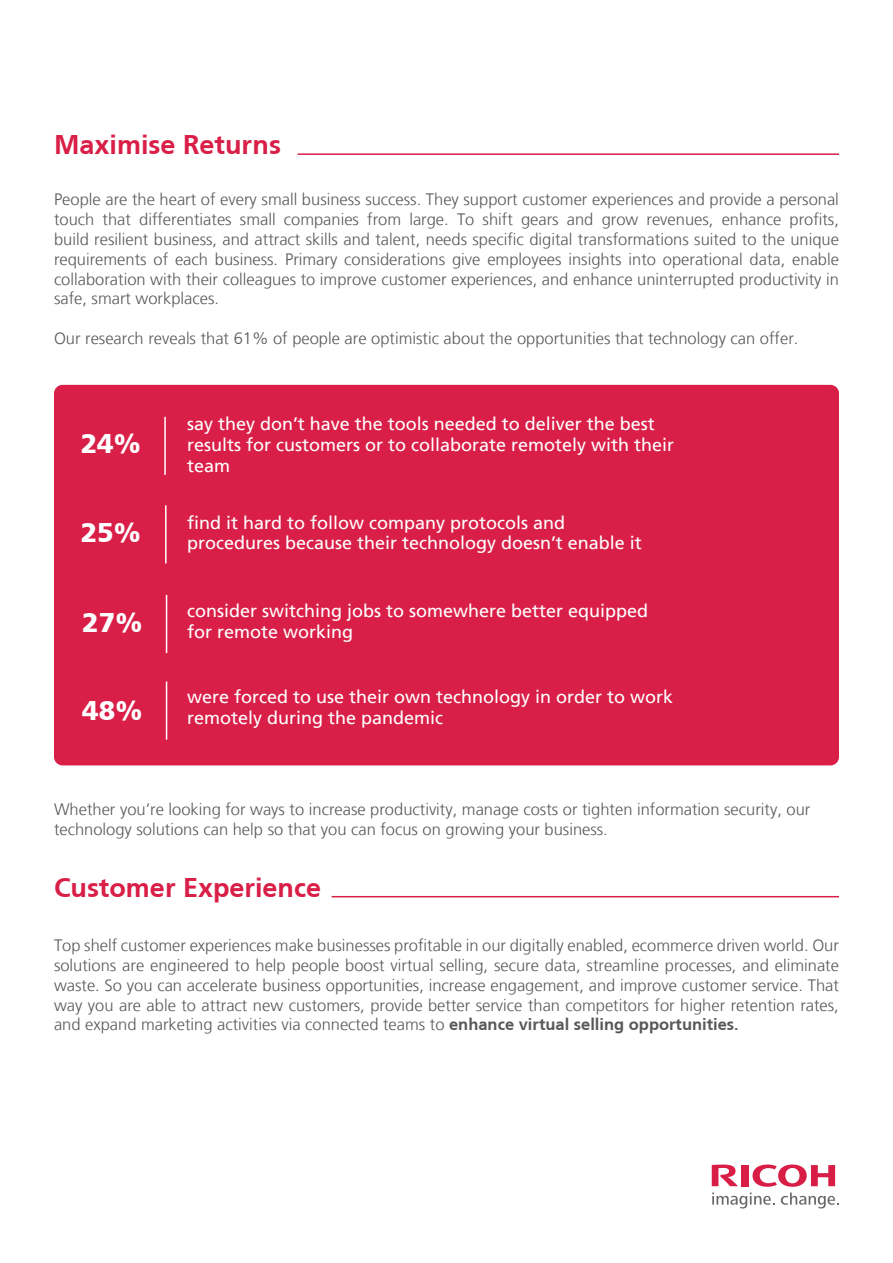
<style>
.page{position:relative;width:893px;height:1263px;background:#fff}
.page>*{position:absolute;margin:0;border:0;box-sizing:border-box;transform-origin:0 0}
.t1{font:700 27px "Frutiger CE";color:#d91e47}
.t2{font:900 27px "Frutiger CE";color:#fff}
.t3{font:18px/21px "Frutiger LT";color:#fff}
.t4{font:300 16.5px/19.8px "Frutiger LT";color:#57585a;text-align:justify}
.s1{font-family:"Frutiger CE";font-weight:700}
</style>
<div class="page">
<hr style="left:298px;top:153px;width:541px;height:2px;background:#d91e47">
<hr style="left:332px;top:896px;width:507px;height:1px;background:#d91e47">
<svg style="left:712px;top:1164px;width:127px;height:45px"></svg>
<div style="left:54px;top:385px;width:785px;height:380px;background:#d91e47;border-radius:9px"></div>
<hr style="left:165px;top:505px;width:2px;height:58px;background:#fff">
<hr style="left:164px;top:417px;width:2px;height:58px;background:#fff">
<hr style="left:166px;top:595px;width:1px;height:58px;background:#fff">
<hr style="left:166px;top:681px;width:1px;height:59px;background:#fff">
<h1 class="t1" style="left:54px;top:129px;width:229px">Maximise Returns</h1>
<p class="t4" style="left:54px;top:190px;width:786px">People are the heart of every small business success. They support customer experiences and provide a personal touch that differentiates small companies from large. To shift gears and grow revenues, enhance profits, build resilient business, and attract skills and talent, needs specific digital transformations suited to the unique requirements of each business. Primary considerations give employees insights into operational data, enable collaboration with their colleagues to improve customer experiences, and enhance uninterrupted productivity in safe, smart workplaces.</p>
<p class="t4" style="left:54px;top:329px;width:746px">Our research reveals that 61% of people are optimistic about the opportunities that technology can offer.</p>
<h1 class="t2" style="left:81px;top:427px;width:62px">24%</h1>
<h1 class="t2" style="left:81px;top:516px;width:62px">25%</h1>
<h1 class="t2" style="left:82px;top:607px;width:62px">27%</h1>
<h1 class="t2" style="left:82px;top:694px;width:62px">48%</h1>
<p class="t3" style="left:187px;top:414px;width:489px">say they don’t have the tools needed to deliver the best results for customers or to collaborate remotely with their team</p>
<p class="t3" style="left:187px;top:513px;width:456px;line-height:19.5px">find it hard to follow company protocols and procedures because their technology doesn’t enable it</p>
<p class="t3" style="left:187px;top:600px;width:463px">consider switching jobs to somewhere better equipped for remote working</p>
<p class="t3" style="left:187px;top:686px;width:488px">were forced to use their own technology in order to work remotely during the pandemic</p>
<p class="t4" style="left:54px;top:800px;width:758px">Whether you’re looking for ways to increase productivity, manage costs or tighten information security, our technology solutions can help so that you can focus on growing your business.</p>
<h1 class="t1" style="left:54px;top:872px;width:269px">Customer Experience</h1>
<p class="t4" style="left:54px;top:936px;width:786px">Top shelf customer experiences make businesses profitable in our digitally enabled, ecommerce driven world. Our solutions are engineered to help people boost virtual selling, secure data, streamline processes, and eliminate waste. So you can accelerate business opportunities, increase engagement, and improve customer service. That way you are able to attract new customers, provide better service than competitors for higher retention rates, and expand marketing activities via connected teams to <span class="s1">enhance virtual selling opportunities.</span></p>
</div>
